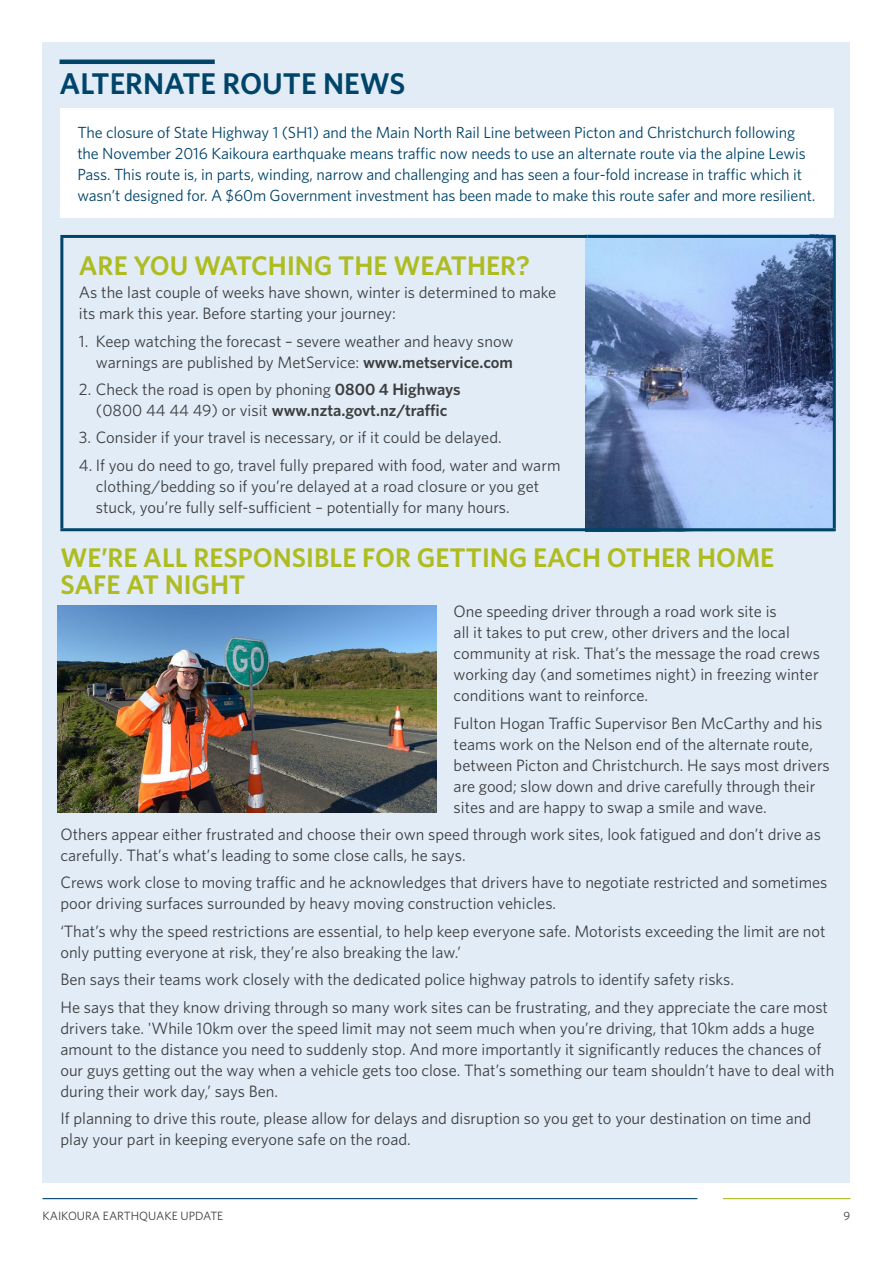
<style>
.page{position:relative;width:893px;height:1263px;background:#fff}
.page>*{position:absolute;margin:0;border:0;box-sizing:border-box;transform-origin:0 0}
.alternative_heading{font:600 30px "Whitney";color:#00446a}
.t1{font:600 27px/27px "Whitney";color:#aebc21}
.body{font:16.5px/21px "Whitney";color:#3e3e3f}
.body-2{font:16.2px/20.7px "Whitney";letter-spacing:-.005em;color:#00446a}
.t2{font:12px "Whitney";color:#3e3e3f}
.s1{font-weight:600}
</style>
<div class="page">
<hr style="left:43px;top:1198px;width:654px;height:1px;background:#00446a">
<hr style="left:723px;top:1198px;width:127px;height:1px;background:#aebc21">
<div style="left:43px;top:43px;width:807px;height:1139px;background:#e1ecf7"></div>
<hr style="left:60px;top:60px;width:155px;height:4px;background:#00446a">
<img style="left:586px;top:238px;width:247px;height:290px">
<hr style="left:60px;top:235px;width:528px;height:3px;background:#00446a">
<hr style="left:60px;top:238px;width:3px;height:290px;background:#00446a">
<hr style="left:588px;top:235px;width:248px;height:3px;background:#00446a">
<hr style="left:833px;top:238px;width:3px;height:290px;background:#00446a">
<hr style="left:60px;top:528px;width:528px;height:3px;background:#00446a">
<hr style="left:588px;top:528px;width:248px;height:3px;background:#00446a">
<div style="left:60px;top:108px;width:774px;height:110px;background:#fff"></div>
<img style="left:57px;top:606px;width:380px;height:206px">
<p class="alternative_heading" style="left:60px;top:63px;width:347px">ALTERNATE ROUTE NEWS</p>
<p class="body-2" style="left:77px;top:122px;width:740px">The closure of State Highway 1 (SH1) and the Main North Rail Line between Picton and Christchurch following the November 2016 Kaikoura earthquake means traffic now needs to use an alternate route via the alpine Lewis Pass. This route is, in parts, winding, narrow and challenging and has seen a four-fold increase in traffic which it wasn’t designed for. A $60m Government investment has been made to make this route safer and more resilient.</p>
<p class="t1" style="left:79px;top:252px;width:453px">ARE YOU WATCHING THE WEATHER?</p>
<p class="body" style="left:79px;top:282px;width:479px">As the last couple of weeks have shown, winter is determined to make its mark this year. Before starting your journey:</p>
<p class="body" style="left:79px;top:330px;width:436px;text-align:right">1. Keep watching the forecast – severe weather and heavy snow warnings are published by MetService: <span class="s1">www.metservice.com</span></p>
<p class="body" style="left:79px;top:378px;width:383px;text-align:center">2. Check the road is open by phoning <span class="s1">0800 4 Highways </span>(0800 44 44 49) or visit <span class="s1">www.nzta.govt.nz/traffic</span></p>
<p class="body" style="left:79px;top:427px;width:424px">3. Consider if your travel is necessary, or if it could be delayed.</p>
<p class="body" style="left:96px;top:454px;width:466px;text-indent:-17px">4. If you do need to go, travel fully prepared with food, water and warm clothing/bedding so if you’re delayed at a road closure or you get stuck, you’re fully self-sufficient – potentially for many hours.</p>
<p class="t1" style="left:60px;top:544px;width:715px">WE’RE ALL RESPONSIBLE FOR GETTING EACH OTHER HOME<br>SAFE AT NIGHT</p>
<p class="body" style="left:454px;top:601px;width:368px">One speeding driver through a road work site is<br>all it takes to put crew, other drivers and the local community at risk. That’s the message the road crews working day (and sometimes night) in freezing winter conditions want to reinforce.</p>
<p class="body" style="left:454px;top:712px;width:378px">Fulton Hogan Traffic Supervisor Ben McCarthy and his teams work on the Nelson end of the alternate route, between Picton and Christchurch. He says most drivers are good; slow down and drive carefully through their sites and are happy to swap a smile and wave.</p>
<p class="body" style="left:60px;top:823px;width:762px">Others appear either frustrated and choose their own speed through work sites, look fatigued and don’t drive as carefully. That’s what’s leading to some close calls, he says.</p>
<p class="body" style="left:60px;top:872px;width:769px">Crews work close to moving traffic and he acknowledges that drivers have to negotiate restricted and sometimes poor driving surfaces surrounded by heavy moving construction vehicles.</p>
<p class="body" style="left:60px;top:920px;width:767px">‘That’s why the speed restrictions are essential, to help keep everyone safe. Motorists exceeding the limit are not only putting everyone at risk, they’re also breaking the law.’</p>
<p class="body" style="left:60px;top:965px;width:769px;line-height:27.5px">Ben says their teams work closely with the dedicated police highway patrols to identify safety risks.<br>He says that they know driving through so many work sites can be frustrating, and they appreciate the care most</p>
<p class="body" style="left:60px;top:1017px;width:775px">drivers take. 'While 10km over the speed limit may not seem much when you’re driving, that 10km adds a huge amount to the distance you need to suddenly stop. And more importantly it significantly reduces the chances of our guys getting out the way when a vehicle gets too close. That’s something our team shouldn’t have to deal with during their work day,’ says Ben.</p>
<p class="body" style="left:60px;top:1107px;width:752px">If planning to drive this route, please allow for delays and disruption so you get to your destination on time and play your part in keeping everyone safe on the road.</p>
<p class="t2" style="left:43px;top:1208px;width:182px">KAIKOURA EARTHQUAKE UPDATE</p>
<p class="t2" style="left:844px;top:1208px;width:8px">9</p>
</div>
